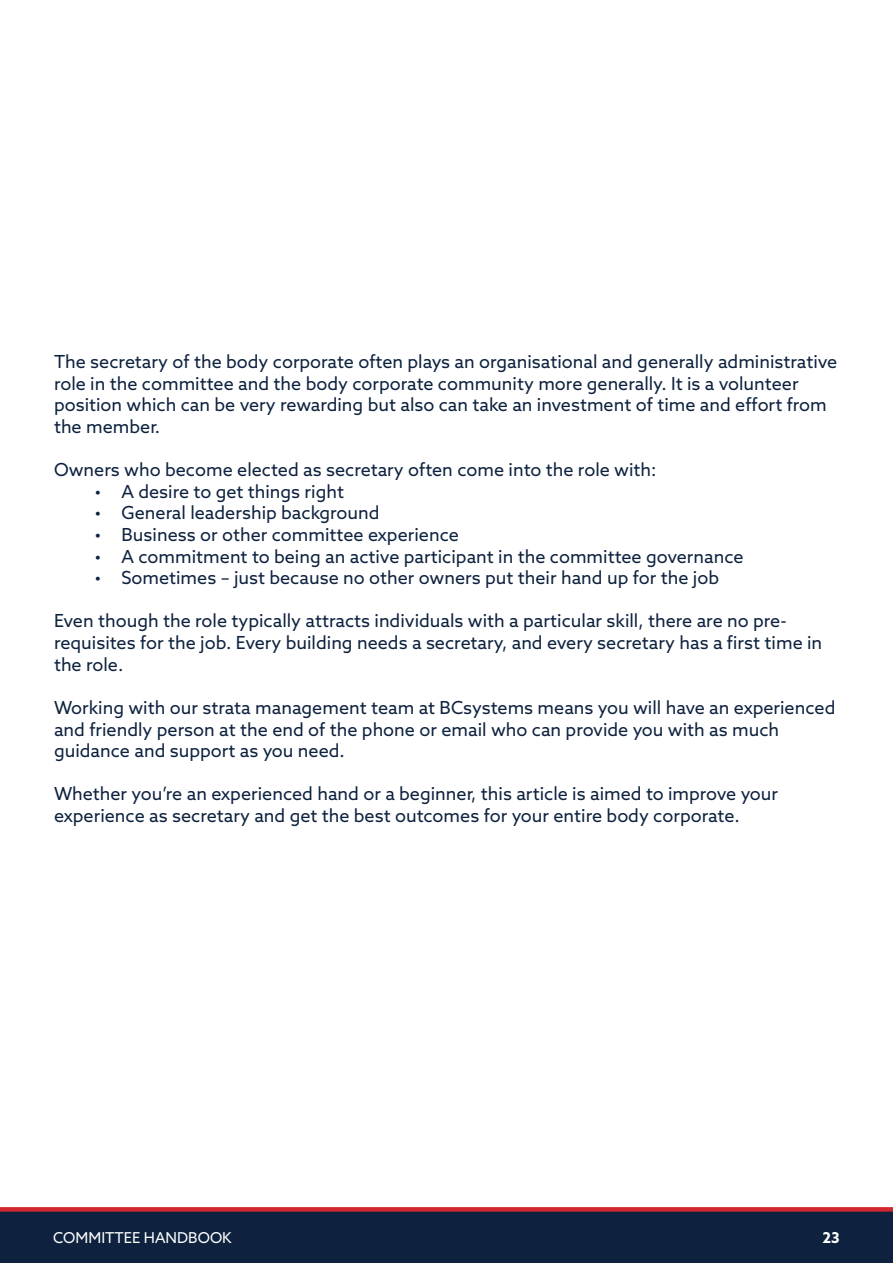
<style>
.page{position:relative;width:893px;height:1263px;background:#fff}
.page>*{position:absolute;margin:0;border:0;box-sizing:border-box;transform-origin:0 0}
.t1{font:18px/21.6px "Azo Sans";color:#0e223f}
.t2{font:15px "Azo Sans";color:#fff}
.t3{font:700 15px "Azo Sans";color:#fff}
</style>
<div class="page">
<div style="left:0;top:1211px;width:893px;height:52px;background:#0e223f"></div>
<svg style="left:0;top:1207px;width:893px;height:4px;background:#d42d34"></svg>
<p class="t1" style="left:54px;top:351px;width:785px">The secretary of the body corporate often plays an organisational and generally administrative role in the committee and the body corporate community more generally. It is a volunteer position which can be very rewarding but also can take an investment of time and effort from the member.</p>
<p class="t1" style="left:54px;top:459px;width:604px">Owners who become elected as secretary often come into the role with:</p>
<p class="t1" style="left:94px;top:480px;width:251px">• A desire to get things right</p>
<p class="t1" style="left:94px;top:502px;width:286px">• General leadership background</p>
<p class="t1" style="left:94px;top:524px;width:366px">• Business or other committee experience</p>
<p class="t1" style="left:94px;top:545px;width:651px">• A commitment to being an active participant in the committee governance</p>
<p class="t1" style="left:94px;top:567px;width:626px">• Sometimes – just because no other owners put their hand up for the job</p>
<p class="t1" style="left:54px;top:610px;width:770px">Even though the role typically attracts individuals with a particular skill, there are no pre&shy;requisites for the job. Every building needs a secretary, and every secretary has a first time in the role.</p>
<p class="t1" style="left:54px;top:696px;width:783px">Working with our strata management team at BCsystems means you will have an experienced and friendly person at the end of the phone or email who can provide you with as much guidance and support as you need.</p>
<p class="t1" style="left:54px;top:783px;width:726px">Whether you’re an experienced hand or a beginner, this article is aimed to improve your experience as secretary and get the best outcomes for your entire body corporate.</p>
<p class="t2" style="left:53px;top:1228px;width:180px">COMMITTEE HANDBOOK</p>
<p class="t3" style="left:822px;top:1228px;width:19px">23</p>
</div>
